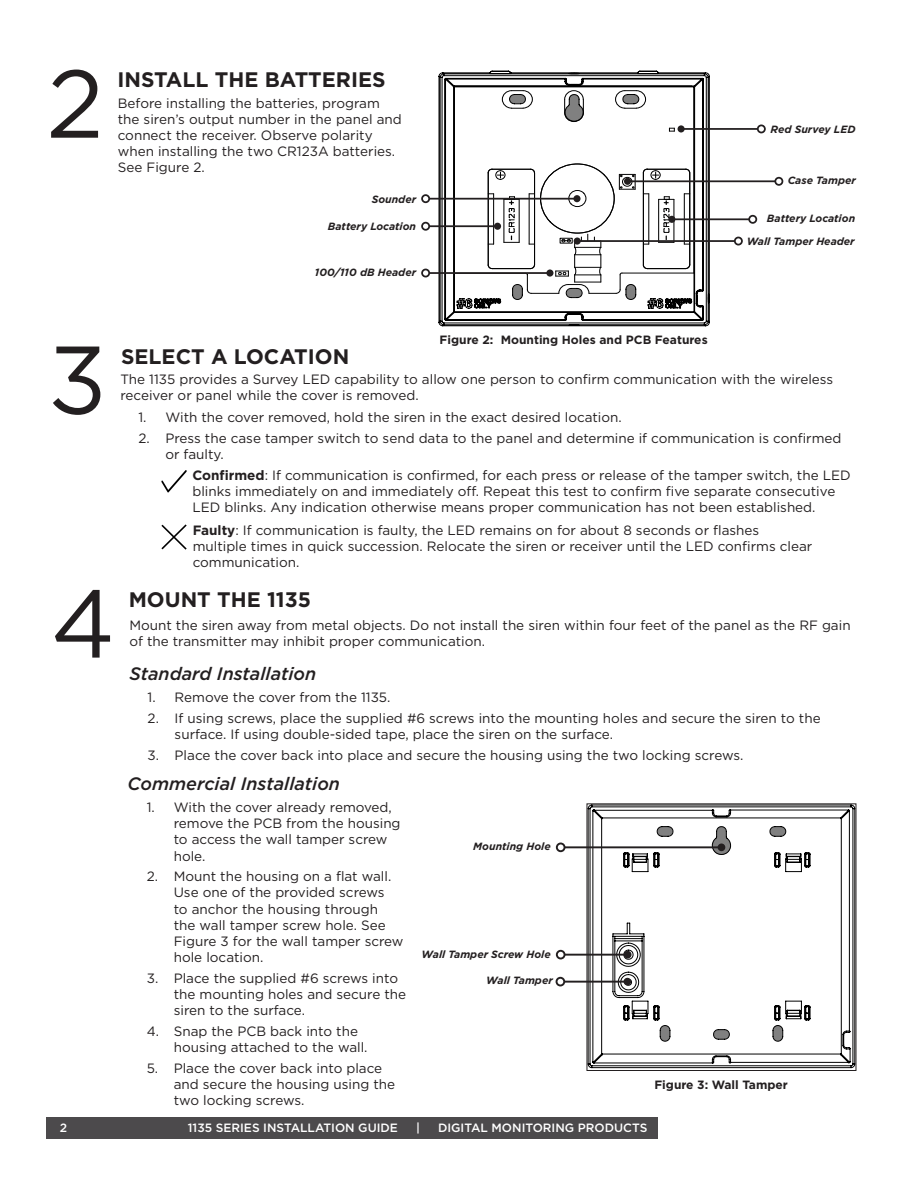
<style>
.page{position:relative;width:918px;height:1188px;background:#fff}
.page>*{position:absolute;margin:0;border:0;box-sizing:border-box;transform-origin:0 0}
.Number_Callout{font:96px "Gotham";color:#231f20}
.Heading_1{font:700 21px "Gotham";color:#231f20}
.Heading_2{font:italic 500 18px "Gotham";color:#231f20}
.Body_Text{font:13.5px/16.2px "Gotham";color:#231f20}
.t1{font:500 12px "Gotham";color:#fff}
.Figure_Caption{font:700 12px "Gotham";color:#231f20}
.Figure_Callouts{font:italic 700 10.5px "Gotham";color:#231f20}
.s1{font-weight:700}
</style>
<div class="page">
<div style="left:46px;top:1117px;width:612px;height:21px;background:#4c4a4c"></div>
<svg style="left:589px;top:806px;width:265px;height:262px"></svg>
<div style="left:587px;top:804px;width:269px;height:267px;border:1px solid #231f20"></div>
<hr style="left:564px;top:981px;width:63px;height:2px;background:#231f20">
<div style="left:556px;top:977px;width:9px;height:9px;border:2px solid #231f20;border-radius:50%"></div>
<div style="left:624px;top:978px;width:7px;height:7px;background:#231f20;border-radius:50%"></div>
<hr style="left:565px;top:846px;width:156px;height:2px;background:#231f20">
<div style="left:718px;top:843px;width:7px;height:8px;background:#231f20;border-radius:50%"></div>
<div style="left:556px;top:843px;width:10px;height:9px;border:2px solid #231f20;border-radius:50%"></div>
<hr style="left:565px;top:954px;width:63px;height:2px;background:#231f20">
<div style="left:556px;top:950px;width:10px;height:9px;border:2px solid #231f20;border-radius:50%"></div>
<div style="left:624px;top:951px;width:8px;height:8px;background:#231f20;border-radius:50%"></div>
<svg style="left:161px;top:470px;width:26px;height:22px"></svg>
<svg style="left:161px;top:524px;width:26px;height:26px"></svg>
<svg style="left:438px;top:71px;width:272px;height:256px"></svg>
<svg style="left:643px;top:264px;width:5px;height:5px"></svg>
<svg style="left:685px;top:264px;width:5px;height:5px"></svg>
<hr style="left:689px;top:173px;width:1px;height:92px;background:#000">
<svg style="left:685px;top:169px;width:5px;height:4px"></svg>
<hr style="left:684px;top:194px;width:1px;height:50px;background:#000">
<hr style="left:648px;top:194px;width:1px;height:50px;background:#000">
<hr style="left:647px;top:268px;width:39px;height:1px;background:#000">
<hr style="left:643px;top:173px;width:1px;height:92px;background:#000">
<hr style="left:647px;top:169px;width:39px;height:1px;background:#000">
<hr style="left:690px;top:173px;width:1px;height:92px;background:#000">
<svg style="left:643px;top:169px;width:18px;height:11px"></svg>
<svg style="left:669px;top:128px;width:6px;height:4px"></svg>
<hr style="left:674px;top:199px;width:1px;height:43px;background:#000">
<hr style="left:658px;top:199px;width:1px;height:43px;background:#000">
<svg style="left:659px;top:196px;width:15px;height:47px"></svg>
<svg style="left:615px;top:90px;width:31px;height:19px"></svg>
<svg style="left:564px;top:90px;width:20px;height:32px"></svg>
<svg style="left:502px;top:90px;width:31px;height:19px"></svg>
<hr style="left:622px;top:273px;width:72px;height:1px;background:#000">
<hr style="left:694px;top:86px;width:1px;height:187px;background:#000">
<hr style="left:454px;top:86px;width:238px;height:1px;background:#000">
<hr style="left:454px;top:86px;width:1px;height:187px;background:#000">
<svg style="left:488px;top:163px;width:148px;height:136px"></svg>
<hr style="left:672px;top:218px;width:77px;height:2px;background:#231f20">
<div style="left:668px;top:216px;width:7px;height:7px;background:#231f20;border-radius:50%"></div>
<div style="left:748px;top:215px;width:9px;height:9px;border:2px solid #231f20;border-radius:50%"></div>
<hr style="left:628px;top:180px;width:147px;height:2px;background:#231f20">
<div style="left:624px;top:178px;width:7px;height:7px;background:#231f20;border-radius:50%"></div>
<div style="left:774px;top:177px;width:9px;height:9px;border:2px solid #231f20;border-radius:50%"></div>
<hr style="left:681px;top:128px;width:77px;height:2px;background:#231f20">
<div style="left:678px;top:125px;width:7px;height:8px;background:#231f20;border-radius:50%"></div>
<div style="left:757px;top:125px;width:9px;height:8px;border:2px solid #231f20;border-radius:50%"></div>
<hr style="left:577px;top:240px;width:158px;height:2px;background:#231f20">
<div style="left:574px;top:237px;width:7px;height:8px;background:#231f20;border-radius:50%"></div>
<div style="left:734px;top:237px;width:9px;height:9px;border:2px solid #231f20;border-radius:50%"></div>
<hr style="left:429px;top:272px;width:121px;height:2px;background:#231f20">
<div style="left:546px;top:269px;width:8px;height:8px;background:#231f20;border-radius:50%"></div>
<div style="left:421px;top:269px;width:9px;height:8px;border:2px solid #231f20;border-radius:50%"></div>
<hr style="left:429px;top:198px;width:148px;height:2px;background:#231f20">
<div style="left:573px;top:195px;width:8px;height:7px;background:#231f20;border-radius:50%"></div>
<div style="left:421px;top:194px;width:9px;height:9px;border:2px solid #231f20;border-radius:50%"></div>
<hr style="left:429px;top:225px;width:69px;height:2px;background:#231f20">
<div style="left:494px;top:223px;width:7px;height:7px;background:#231f20;border-radius:50%"></div>
<div style="left:421px;top:222px;width:9px;height:9px;border:2px solid #231f20;border-radius:50%"></div>
<p class="Number_Callout" style="left:46px;top:42px;width:59px">2</p>
<p class="Heading_1" style="left:118px;top:65px;width:270px">INSTALL THE BATTERIES</p>
<p class="Body_Text" style="left:118px;top:95px;width:285px">Before installing the batteries, program the siren’s output number in the panel and connect the receiver. Observe polarity when installing the two CR123A batteries.<br>See Figure 2.</p>
<p class="Figure_Callouts" style="left:372px;top:192px;width:46px">Sounder</p>
<p class="Figure_Callouts" style="left:328px;top:220px;width:90px">Battery Location</p>
<p class="Figure_Callouts" style="left:315px;top:265px;width:103px">100/110 dB Header</p>
<p class="Figure_Callouts" style="left:771px;top:122px;width:87px">Red Survey LED</p>
<p class="Figure_Callouts" style="left:788px;top:174px;width:70px">Case Tamper</p>
<p class="Figure_Callouts" style="left:767px;top:212px;width:90px">Battery Location</p>
<p class="Figure_Callouts" style="left:747px;top:234px;width:110px">Wall Tamper Header</p>
<p class="Number_Callout" style="left:48px;top:318px;width:60px">3</p>
<p class="Number_Callout" style="left:51px;top:562px;width:66px">4</p>
<p class="Heading_1" style="left:121px;top:342px;width:230px">SELECT A LOCATION</p>
<p class="Figure_Caption" style="left:440px;top:331px;width:270px">Figure 2: Mounting Holes and PCB Features</p>
<p class="Body_Text" style="left:120px;top:371px;width:714px">The 1135 provides a Survey LED capability to allow one person to confirm communication with the wireless receiver or panel while the cover is removed.</p>
<p class="Body_Text" style="left:138px;top:409px;width:485px">1. With the cover removed, hold the siren in the exact desired location.</p>
<p class="Body_Text" style="left:165px;top:430px;width:678px;text-indent:-27px">2. Press the case tamper switch to send data to the panel and determine if communication is confirmed or faulty.</p>
<p class="Body_Text" style="left:192px;top:467px;width:660px"><span class="s1">Confirmed</span>: If communication is confirmed, for each press or release of the tamper switch, the LED blinks immediately on and immediately off. Repeat this test to confirm five separate consecutive<br>LED blinks. Any indication otherwise means proper communication has not been established.</p>
<p class="Body_Text" style="left:193px;top:521px;width:621px"><span class="s1">Faulty</span>: If communication is faulty, the LED remains on for about 8 seconds or flashes multiple times in quick succession. Relocate the siren or receiver until the LED confirms clear communication.</p>
<p class="Heading_1" style="left:129px;top:585px;width:184px">MOUNT THE 1135</p>
<p class="Body_Text" style="left:129px;top:617px;width:723px">Mount the siren away from metal objects. Do not install the siren within four feet of the panel as the RF gain of the transmitter may inhibit proper communication.</p>
<p class="Heading_2" style="left:129px;top:662px;width:189px">Standard Installation</p>
<p class="Body_Text" style="left:148px;top:689px;width:244px">1. Remove the cover from the 1135.</p>
<p class="Body_Text" style="left:175px;top:710px;width:648px;text-indent:-27px">2. If using screws, place the supplied #6 screws into the mounting holes and secure the siren to the surface. If using double-sided tape, place the siren on the surface.</p>
<p class="Body_Text" style="left:148px;top:747px;width:597px">3. Place the cover back into place and secure the housing using the two locking screws.</p>
<p class="Heading_2" style="left:128px;top:772px;width:214px">Commercial Installation</p>
<p class="Body_Text" style="left:174px;top:799px;width:228px;text-indent:-27px">1. With the cover already removed, remove the PCB from the housing to access the wall tamper screw hole.</p>
<p class="Body_Text" style="left:174px;top:868px;width:231px;text-indent:-27px">2. Mount the housing on a flat wall.<br>Use one of the provided screws<br>to anchor the housing through<br>the wall tamper screw hole. See<br>Figure 3 for the wall tamper screw hole location.</p>
<p class="Body_Text" style="left:174px;top:970px;width:234px;text-indent:-27px">3. Place the supplied #6 screws into the mounting holes and secure the siren to the surface.</p>
<p class="Body_Text" style="left:174px;top:1023px;width:195px;text-indent:-27px">4. Snap the PCB back into the housing attached to the wall.</p>
<p class="Body_Text" style="left:174px;top:1060px;width:223px;text-indent:-27px">5. Place the cover back into place and secure the housing using the two locking screws.</p>
<p class="Figure_Callouts" style="left:473px;top:839px;width:79px">Mounting Hole</p>
<p class="Figure_Callouts" style="left:422px;top:947px;width:131px">Wall Tamper Screw Hole</p>
<p class="Figure_Callouts" style="left:486px;top:974px;width:68px">Wall Tamper</p>
<p class="Figure_Caption" style="left:654px;top:1077px;width:135px">Figure 3: Wall Tamper</p>
<p class="t1" style="left:60px;top:1120px;width:9px">2</p>
<p class="t1" style="left:188px;top:1120px;width:212px">1135 SERIES INSTALLATION GUIDE</p>
<p class="t1" style="left:416px;top:1120px;width:5px">|</p>
<p class="t1" style="left:438px;top:1120px;width:211px">DIGITAL MONITORING PRODUCTS</p>
</div>
